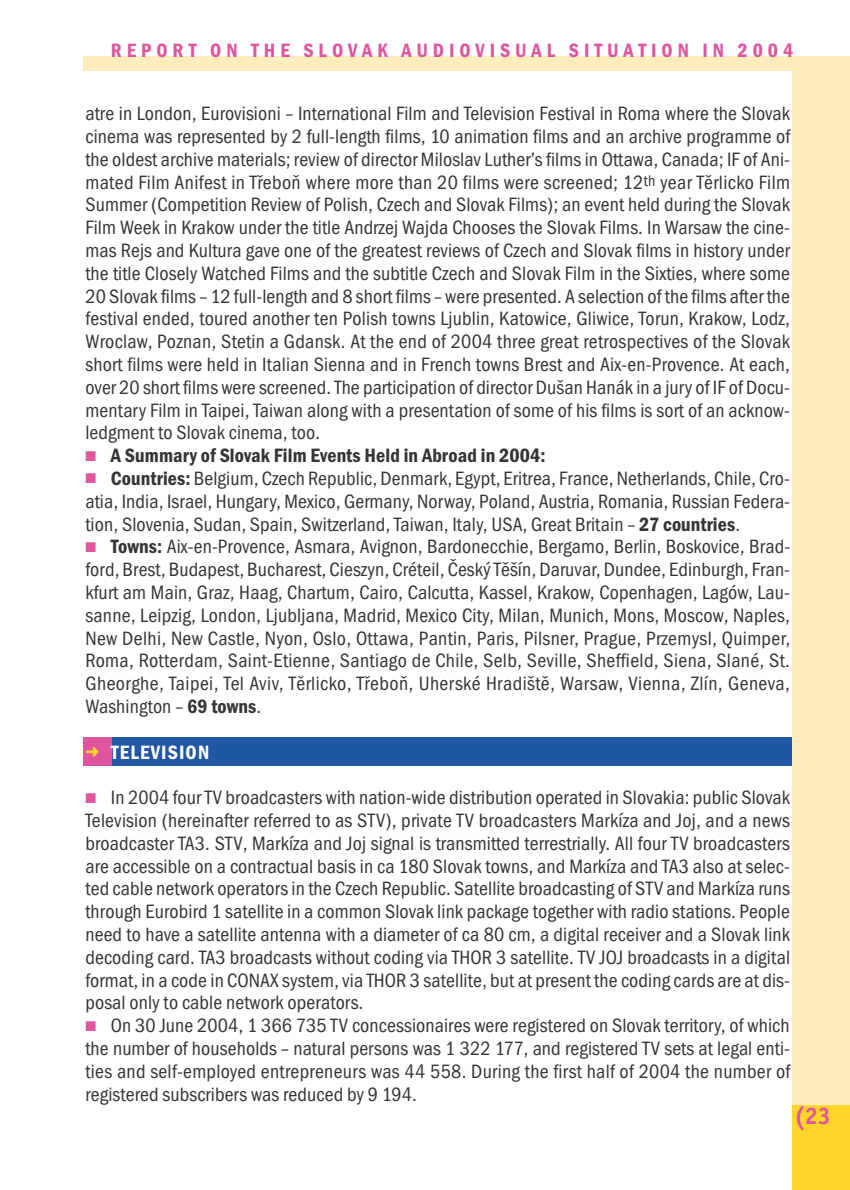
<style>
.page{position:relative;width:850px;height:1190px;background:#fff}
.page>*{position:absolute;margin:0;border:0;box-sizing:border-box;transform-origin:0 0}
.t1{font:700 24px "Officina San Itc TCE";color:#e0549e}
.t2{font:condensed 20px/22.8px "Franklin Gothic Itc TCE";letter-spacing:.005em;color:#373435;text-align:justify}
.t3{font:600 condensed 20px "Franklin Gothic Itc TCE";letter-spacing:.005em;color:#373435}
.t4{font:600 condensed 20px "Franklin Gothic Itc TCE";letter-spacing:.245em;color:#e0549e}
.t5{font:600 condensed 20px "Franklin Gothic Itc TCE";letter-spacing:.055em;color:#fff}
.s1{font-size:16px}
.s2{color:#e0549e}
.s3{font-weight:600}
.s4{color:#ffd529}
</style>
<div class="page">
<div style="left:106px;top:738px;width:686px;height:28px;background:#2057a4"></div>
<div style="left:83px;top:738px;width:29px;height:28px;background:#e0549e"></div>
<div style="left:83px;top:57px;width:715px;height:14px;background:#ffedbe"></div>
<div style="left:792px;top:57px;width:58px;height:1133px;background:#ffedbe"></div>
<div style="left:792px;top:1106px;width:58px;height:84px;background:#ffd529"></div>
<p class="t4" style="left:111px;top:42px;width:684px">REPORT ON THE SLOVAK AUDIOVISUAL SITUATION IN 2004</p>
<p class="t2" style="left:85px;top:104px;width:706px">atre in London, Eurovisioni – International Film and Television Festival in Roma where the Slovak cinema was represented by 2 full-length films, 10 animation films and an archive programme of the oldest archive materials; review of director Miloslav Luther’s films in Ottawa, Canada; IF of Ani&shy;mated Film Anifest in Třeboň where more than 20 films were screened; 12<span class="s1">th</span> year Těrlicko Film Summer (Competition Review of Polish, Czech and Slovak Films); an event held during the Slovak Film Week in Krakow under the title Andrzej Wajda Chooses the Slovak Films. In Warsaw the cine&shy;mas Rejs and Kultura gave one of the greatest reviews of Czech and Slovak films in history under the title Closely Watched Films and the subtitle Czech and Slovak Film in the Sixties, where some 20 Slovak films – 12 full-length and 8 short films – were presented. A selection of the films after the festival ended, toured another ten Polish towns Ljublin, Katowice, Gliwice, Torun, Krakow, Lodz, Wroclaw, Poznan, Stetin a Gdansk. At the end of 2004 three great retrospectives of the Slovak short films were held in Italian Sienna and in French towns Brest and Aix-en-Provence. At each, over 20 short films were screened. The participation of director Dušan Hanák in a jury of IF of Docu&shy;mentary Film in Taipei, Taiwan along with a presentation of some of his films is sort of an acknow&shy;ledgment to Slovak cinema, too.</p>
<p class="t3" style="left:85px;top:448px;width:462px"><span class="s2">■</span> A Summary of Slovak Film Events Held in Abroad in 2004:</p>
<p class="t2" style="left:85px;top:469px;width:706px"><span class="s2">■</span> <span class="s3">Countries:</span> Belgium, Czech Republic, Denmark, Egypt, Eritrea, France, Netherlands, Chile, Cro&shy;atia, India, Israel, Hungary, Mexico, Germany, Norway, Poland, Austria, Romania, Russian Federa&shy;tion, Slovenia, Sudan, Spain, Switzerland, Taiwan, Italy, USA, Great Britain – <span class="s3">27 countries</span>.</p>
<p class="t2" style="left:85px;top:537px;width:706px"><span class="s2">■</span> <span class="s3">Towns:</span> Aix-en-Provence, Asmara, Avignon, Bardonecchie, Bergamo, Berlin, Boskovice, Brad&shy;ford, Brest, Budapest, Bucharest, Cieszyn, Créteil, Český Těšín, Daruvar, Dundee, Edinburgh, Fran&shy;kfurt am Main, Graz, Haag, Chartum, Cairo, Calcutta, Kassel, Krakow, Copenhagen, Lagów, Lau&shy;sanne, Leipzig, London, Ljubljana, Madrid, Mexico City, Milan, Munich, Mons, Moscow, Naples, New Delhi, New Castle, Nyon, Oslo, Ottawa, Pantin, Paris, Pilsner, Prague, Przemysl, Quimper, Roma, Rotterdam, Saint-Etienne, Santiago de Chile, Selb, Seville, Sheffield, Siena, Slané, St.<br>Gheorghe, Taipei, Tel Aviv, Těrlicko, Třeboň, Uherské Hradiště, Warsaw, Vienna, Zlín, Geneva, Washington – <span class="s3">69 towns</span>.</p>
<p class="t5" style="left:85px;top:744px;width:125px"><span class="s4">➜</span> TELEVISION</p>
<p class="t2" style="left:85px;top:788px;width:706px"><span class="s2">■</span> In 2004 four TV broadcasters with nation-wide distribution operated in Slovakia: public Slovak Television (hereinafter referred to as STV), private TV broadcasters Markíza and Joj, and a news broadcaster TA3. STV, Markíza and Joj signal is transmitted terrestrially. All four TV broadcasters are accessible on a contractual basis in ca 180 Slovak towns, and Markíza and TA3 also at selec&shy;ted cable network operators in the Czech Republic. Satellite broadcasting of STV and Markíza runs through Eurobird 1 satellite in a common Slovak link package together with radio stations. People need to have a satellite antenna with a diameter of ca 80 cm, a digital receiver and a Slovak link decoding card. TA3 broadcasts without coding via THOR 3 satellite. TV JOJ broadcasts in a digital format, in a code in CONAX system, via THOR 3 satellite, but at present the coding cards are at dis&shy;posal only to cable network operators.</p>
<p class="t2" style="left:85px;top:1016px;width:706px"><span class="s2">■</span> On 30 June 2004, 1 366 735 TV concessionaires were registered on Slovak territory, of which the number of households – natural persons was 1 322 177, and registered TV sets at legal enti&shy;ties and self-employed entrepreneurs was 44 558. During the first half of 2004 the number of registered subscribers was reduced by 9 194.</p>
<p class="t1" style="left:794px;top:1100px;width:38px">(23</p>
</div>
